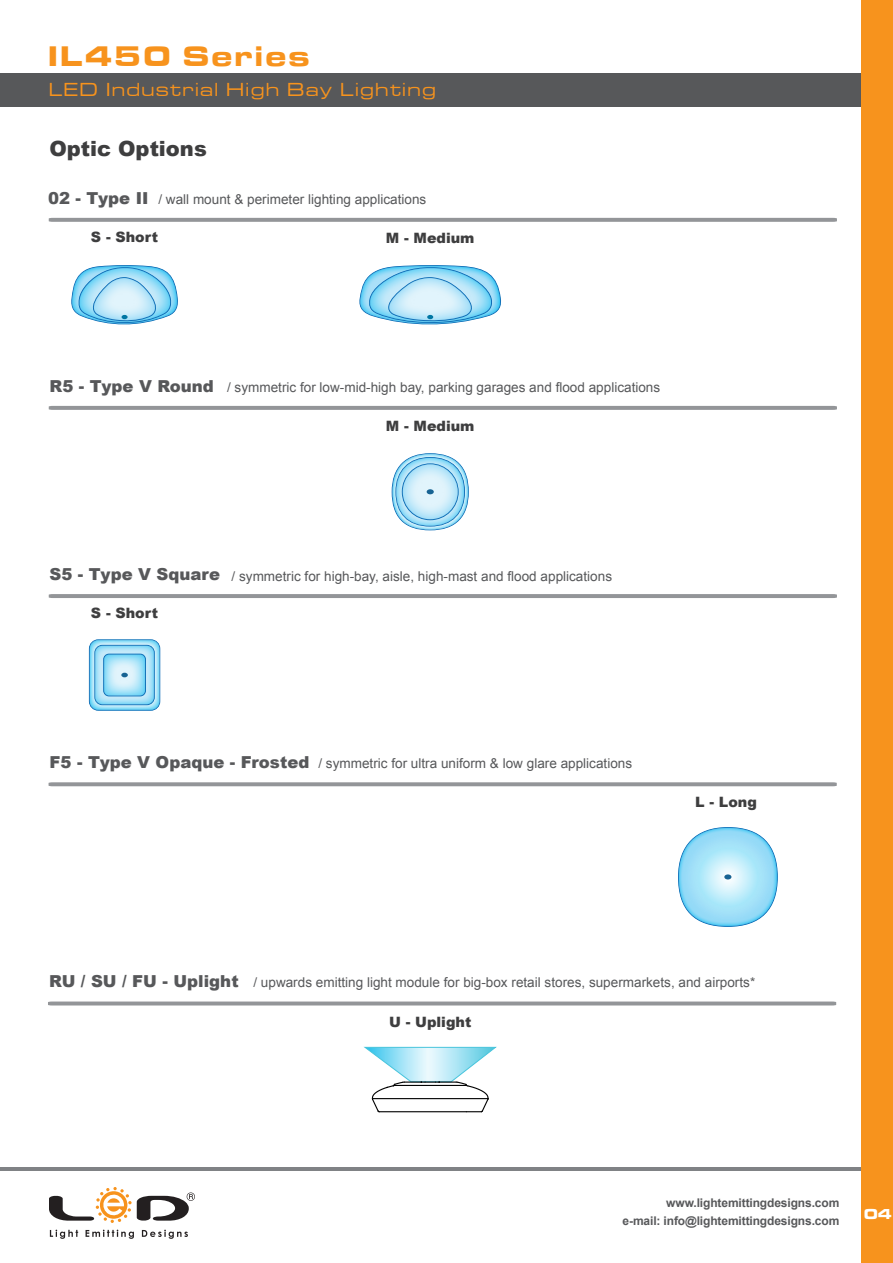
<style>
.page{position:relative;width:893px;height:1263px;background:#fff}
.page>*{position:absolute;margin:0;border:0;box-sizing:border-box;transform-origin:0 0}
.t1{font:29.25px "Microgramma D Bold Exte";letter-spacing:.1em;color:#f7931d}
.t2{font:900 21px "Arial";color:#3e3e3f}
.t3{font:19.5px "Microgramma D Medi Exte";letter-spacing:.1em;color:#f7931d}
.t4{font:15px "Microgramma D Bold Exte";color:#fff}
.t5{font:900 14.25px "Arial";color:#3e3e3f}
.t6{font:13.5px "Arial";color:#57585a}
.t7{font:700 12px/18px "Arial";letter-spacing:-.01em;color:#57585a;text-align:right}
.s1{font-weight:900;font-size:16.5px}
</style>
<div class="page">
<hr style="left:0;top:1168px;width:893px;height:3px;background:#808285">
<div style="left:0;top:73px;width:893px;height:34px;background:#57585a"></div>
<div style="left:862px;top:0;width:31px;height:1263px;background:#f7931d"></div>
<svg style="left:49px;top:1187px;width:146px;height:36px"></svg>
<svg style="left:50px;top:1229px;width:28px;height:10px"></svg>
<svg style="left:86px;top:1229px;width:48px;height:10px"></svg>
<svg style="left:142px;top:1229px;width:46px;height:10px"></svg>
<svg style="left:49px;top:218px;width:788px;height:4px"></svg>
<svg style="left:49px;top:406px;width:788px;height:4px"></svg>
<hr style="left:49px;top:594px;width:788px;height:4px;background:#939598">
<svg style="left:49px;top:782px;width:788px;height:4px"></svg>
<svg style="left:48px;top:1001px;width:788px;height:4px"></svg>
<svg style="left:678px;top:827px;width:99px;height:99px"></svg>
<svg style="left:724px;top:874px;width:7px;height:5px"></svg>
<svg style="left:364px;top:1047px;width:132px;height:66px"></svg>
<svg style="left:89px;top:640px;width:71px;height:70px"></svg>
<svg style="left:95px;top:645px;width:59px;height:60px"></svg>
<div style="left:103px;top:654px;width:43px;height:42px;border:1px solid #0166b3;border-radius:5px"></div>
<svg style="left:104px;top:654px;width:41px;height:42px"></svg>
<svg style="left:121px;top:673px;width:7px;height:4px"></svg>
<svg style="left:392px;top:454px;width:76px;height:76px"></svg>
<svg style="left:396px;top:457px;width:68px;height:69px"></svg>
<svg style="left:402px;top:464px;width:56px;height:56px"></svg>
<svg style="left:427px;top:489px;width:7px;height:5px"></svg>
<svg style="left:71px;top:265px;width:107px;height:60px"></svg>
<svg style="left:359px;top:265px;width:142px;height:60px"></svg>
<h1 class="t1" style="left:49px;top:36px;width:262px">IL450 Series</h1>
<h3 class="t3" style="left:49px;top:77px;width:388px">LED Industrial High Bay Lighting</h3>
<h2 class="t2" style="left:49px;top:133px;width:159px">Optic Options</h2>
<p class="t6" style="left:48px;top:191px;width:380px"><span class="s1">02 - Type II</span> / wall mount &amp; perimeter lighting applications</p>
<p class="t5" style="left:91px;top:227px;width:69px">S - Short</p>
<p class="t5" style="left:386px;top:228px;width:90px">M - Medium</p>
<p class="t6" style="left:50px;top:379px;width:612px"><span class="s1">R5 - Type V Round</span> / symmetric for low-mid-high bay, parking garages and flood applications</p>
<p class="t5" style="left:386px;top:416px;width:90px">M - Medium</p>
<p class="t6" style="left:50px;top:567px;width:564px"><span class="s1">S5 - Type V Square</span> / symmetric for high-bay, aisle, high-mast and flood applications</p>
<p class="t5" style="left:91px;top:603px;width:69px">S - Short</p>
<p class="t6" style="left:50px;top:755px;width:584px"><span class="s1">F5 - Type V Opaque - Frosted</span> / symmetric for ultra uniform &amp; low glare applications</p>
<p class="t5" style="left:695px;top:792px;width:63px">L - Long</p>
<p class="t6" style="left:49px;top:974px;width:708px"><span class="s1">RU / SU / FU - Uplight</span> / upwards emitting light module for big-box retail stores, supermarkets, and airports*</p>
<p class="t5" style="left:389px;top:1011px;width:84px">U - Uplight</p>
<p class="t7" style="left:623px;top:1194px;width:218px">www.lightemittingdesigns.com<br>e-mail: info@lightemittingdesigns.com</p>
<p class="t4" style="left:864px;top:1204px;width:29px">04</p>
</div>
